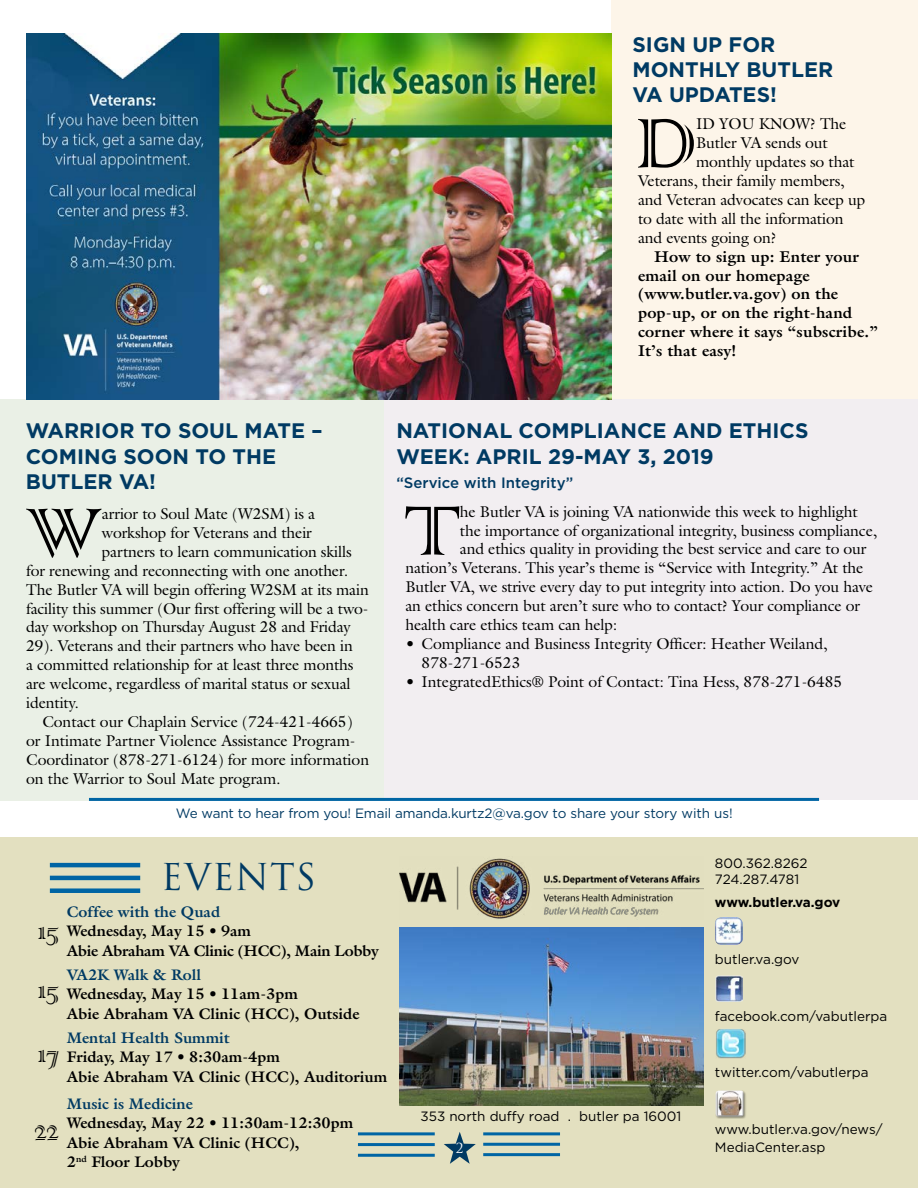
<style>
.page{position:relative;width:918px;height:1188px;background:#fff}
.page>*{position:absolute;margin:0;border:0;box-sizing:border-box;transform-origin:0 0}
.t1{font:92.55px "Colonna";color:#000}
.t2{font:36px "Trajan Pro";letter-spacing:.025em;color:#003a63}
.t3{font:31.5px "Colonna";color:#000}
.t4{font:700 21px/25.2px "Gotham";color:#003a63}
.t5{font:15.75px/18.9px "Galliard";letter-spacing:-.01em;color:#000}
.t6{font:700 15.75px/18.9px "Galliard";letter-spacing:.01em;color:#000}
.t7{font:700 15.3px/19.5px "Galliard";color:#000}
.t8{font:700 15.3px "Galliard";color:#003a63}
.t9{font:500 15px "Gotham";color:#003a63}
.t10{font:13.5px/16.2px "Gotham";color:#000}
.t11{font:13.5px "Gotham";letter-spacing:-.01em;color:#003a63}
.t12{font:700 13.5px "Gotham";color:#000}
.t13{font:13.5px "Trajan Pro";color:#fff}
.s1{color:#003a63}
.s2{font-family:"Colonna";font-weight:400;font-size:31.5px}
</style>
<div class="page">
<div style="left:0;top:399px;width:384px;height:402px;background:#eaf0e6"></div>
<div style="left:612px;top:0;width:306px;height:399px;background:#fdf5e9"></div>
<div style="left:384px;top:399px;width:534px;height:401px;background:#f2eef1"></div>
<div style="left:0;top:838px;width:918px;height:350px;background:#e3e0c0"></div>
<hr style="left:89px;top:798px;width:730px;height:3px;background:#0065a4">
<hr style="left:358px;top:1154px;width:77px;height:3px;background:#0065a4">
<hr style="left:358px;top:1143px;width:77px;height:3px;background:#0065a4">
<hr style="left:358px;top:1132px;width:77px;height:3px;background:#0065a4">
<hr style="left:483px;top:1153px;width:77px;height:3px;background:#0065a4">
<hr style="left:483px;top:1143px;width:77px;height:3px;background:#0065a4">
<hr style="left:483px;top:1132px;width:77px;height:3px;background:#0065a4">
<div style="left:50px;top:888px;width:90px;height:5px;background:#0065a4"></div>
<hr style="left:50px;top:876px;width:90px;height:4px;background:#0065a4">
<hr style="left:50px;top:863px;width:90px;height:4px;background:#0065a4">
<img style="left:26px;top:33px;width:586px;height:366px">
<img style="left:399px;top:858px;width:305px;height:61px">
<img style="left:399px;top:928px;width:304px;height:177px">
<img style="left:715px;top:917px;width:28px;height:28px">
<img style="left:716px;top:975px;width:26px;height:27px">
<img style="left:716px;top:1029px;width:29px;height:29px">
<div style="left:715px;top:1090px;width:31px;height:29px;background:#000;opacity:.4"></div>
<img style="left:718px;top:1091px;width:25px;height:24px">
<svg style="left:444px;top:1132px;width:32px;height:32px"></svg>
<p class="t4" style="left:26px;top:418px;width:298px">WARRIOR TO SOUL MATE –<br>COMING SOON TO THE<br>BUTLER A!</p>
<p class="t1" style="left:25px;top:472px;width:80px">W</p>
<p class="t5" style="left:102px;top:504px;width:251px">arrior to Soul Mate (W2SM) is a workshop for Veterans and their partners to learn communication skills</p>
<p class="t5" style="left:26px;top:561px;width:344px">for renewing and reconnecting with one another.<br>The Butler VA will begin offering W2SM at its main facility this summer (Our frst offering will be a two&shy;day workshop on Thursday August 28 and Friday 29). Veterans and their partners who have been in<br>a committed relationship for at least three months are welcome, regardless of marital status or sexual identity.</p>
<p class="t5" style="left:26px;top:712px;width:345px;text-indent:16px">Contact our Chaplain Service (724-421-4665) or Intimate Partner Violence Assistance Program-Coordinator (878-271-6124) for more information on the Warrior to Soul Mate program.</p>
<p class="t4" style="left:633px;top:31px;width:144px">SIGN UP FOR</p>
<p class="t4" style="left:633px;top:57px;width:202px">MONTHLY BUTLER</p>
<p class="t4" style="left:646px;top:82px;width:132px">A UPDATES!</p>
<p class="t1" style="left:635px;top:83px;width:63px">D</p>
<p class="t5" style="left:696px;top:114px;width:160px">ID YOU KNOW? The<br>Butler VA sends out monthly updates so that</p>
<p class="t5" style="left:638px;top:171px;width:208px">Veterans, their family members,</p>
<p class="t5" style="left:638px;top:190px;width:229px">and Veteran advocates can keep up</p>
<p class="t5" style="left:638px;top:209px;width:207px">to date with all the information</p>
<p class="t5" style="left:638px;top:228px;width:140px">and events going on?</p>
<p class="t6" style="left:638px;top:247px;width:223px;text-indent:16px">How to sign up: Enter your email on our homepage (www.butler.va.gov) on the</p>
<p class="t6" style="left:638px;top:303px;width:241px">pop-up, or on the right-hand corner where it says “subscribe.”</p>
<p class="t6" style="left:638px;top:341px;width:100px">It’s that easy!</p>
<p class="t4" style="left:396px;top:418px;width:414px">NATIONAL COMPLIANCE AND ETHICS<br>WEEK: APRIL 29-MAY 3, 2019</p>
<p class="t9" style="left:396px;top:473px;width:178px">“Service with Integrity”</p>
<p class="t1" style="left:404px;top:470px;width:58px">T</p>
<p class="t5" style="left:460px;top:502px;width:419px">he Butler VA is joining VA nationwide this week to highlight the importance of organizational integrity, business compliance, and ethics quality in providing the best service and care to our</p>
<p class="t5" style="left:405px;top:558px;width:469px">nation’s Veterans. This year’s theme is “Service with Integrity.” At the Butler VA, we strive every day to put integrity into action. Do you have an ethics concern but aren’t sure who to contact? Your compliance or health care ethics team can help:</p>
<p class="t5" style="left:422px;top:634px;width:408px;text-indent:-16px">• Compliance and Business Integrity Officer: Heather Weiland,<br>878-271-6523</p>
<p class="t5" style="left:405px;top:672px;width:438px">• IntegratedEthics® Point of Contact: Tina Hess, 878-271-6485</p>
<p class="t11" style="left:176px;top:805px;width:558px">We want to hear from you! Email amanda.kurtz2@va.gov to share your story with us!</p>
<h1 class="t2" style="left:161px;top:854px;width:157px">EVENTS</h1>
<p class="t7" style="left:67px;top:902px;width:314px"><span class="s1">Coffee with the Quad<br></span>Wednesday, May 15 • 9am<br>Abie Abraham VA Clinic (HCC), Main Lobby</p>
<p class="t3" style="left:38px;top:910px;width:23px">15</p>
<p class="t7" style="left:67px;top:965px;width:294px"><span class="s1">VA2K Walk &amp; Roll<br></span>Wednesday, May 15 • 11am-3pm<br>Abie Abraham VA Clinic (HCC), Outside</p>
<p class="t3" style="left:38px;top:969px;width:23px">15</p>
<p class="t7" style="left:67px;top:1028px;width:322px"><span class="s1">Mental Health Summit<br></span>Friday, May 17 • 8:30am-4pm<br>Abie Abraham VA Clinic (HCC), Auditorium</p>
<p class="t8" style="left:67px;top:1094px;width:128px">Music is Medicine</p>
<p class="t7" style="left:34px;top:1113px;width:320px"><span class="s2">22</span> Wednesday, May 22 • 11:30am-12:30pm</p>
<p class="t7" style="left:67px;top:1133px;width:234px">Abie Abraham VA Clinic (HCC),</p>
<p class="t7" style="left:67px;top:1152px;width:115px">2<sup>nd</sup> Floor Lobby</p>
<p class="t3" style="left:38px;top:1033px;width:23px">17</p>
<p class="t10" style="left:715px;top:855px;width:94px">800.362.8262<br>724.287.4781</p>
<p class="t12" style="left:715px;top:894px;width:127px">WWW.BUTLER.VA.GOV</p>
<p class="t10" style="left:715px;top:951px;width:86px">butler.va.gov</p>
<p class="t10" style="left:715px;top:1008px;width:174px">facebook.com/vabutler a</p>
<p class="t10" style="left:421px;top:1108px;width:262px">353 north dufy road . butler a 16001</p>
<p class="t10" style="left:715px;top:1064px;width:155px">twitter.com/vabutler a</p>
<p class="t10" style="left:715px;top:1121px;width:169px">www.butler.va.gov/news/</p>
<p class="t13" style="left:456px;top:1140px;width:9px">2</p>
<p class="t10" style="left:715px;top:1139px;width:103px">MediaCenter.as</p>
</div>
